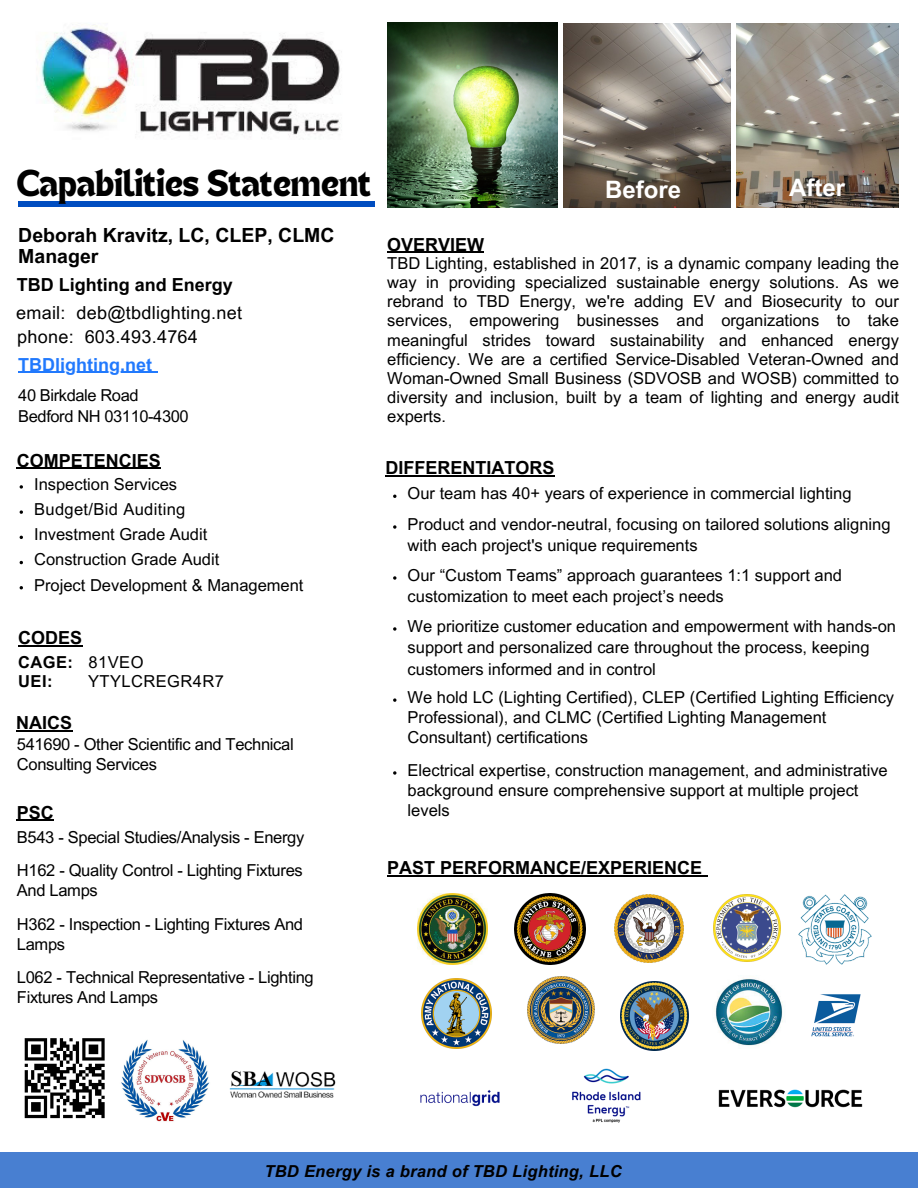
<style>
.page{position:relative;width:918px;height:1188px;background:#fff}
.page>*{position:absolute;margin:0;border:0;box-sizing:border-box;transform-origin:0 0}
.t1{font:27px "TANHEADLINE";color:#000}
.t2{font:700 24px "Arial MT Pro";color:#fff}
.t3{font:700 19.5px "Arial MT Pro";color:#000}
.t4{font:700 18px "Arial MT Pro";color:#000}
.t5{font:18px "Arial MT Pro";letter-spacing:.015em;color:#000}
.t6{font:700 18px "Arial MT Pro";color:#2179fd}
.t7{font:16.5px/19.2px "Arial MT Pro";color:#000}
.t8{font:16.5px/20.1px "Arial MT Pro";letter-spacing:-.02em;color:#000}
.t9{font:italic 700 16.5px "Arial MT Pro";letter-spacing:.015em;color:#000}
.t10{font:16.5px "Arial MT Pro";letter-spacing:-.025em;color:#000}
.t11{font:16.5px "Arial MT Pro";letter-spacing:.02em;color:#000}
.t12{font:700 16.5px "Arial MT Pro";letter-spacing:.025em;color:#000}
.t13{font:16.5px "Arial MT Pro";letter-spacing:.025em;color:#000}
.s1{font-weight:400}
</style>
<div class="page">
<img style="left:387px;top:22px;width:170px;height:186px">
<img style="left:38px;top:25px;width:302px;height:112px">
<div style="left:0;top:1152px;width:918px;height:36px;background:#487fd1"></div>
<img style="left:564px;top:23px;width:166px;height:185px">
<img style="left:737px;top:23px;width:162px;height:185px">
<img style="left:121px;top:1039px;width:89px;height:83px">
<img style="left:229px;top:1070px;width:107px;height:28px">
<hr style="left:387px;top:875px;width:315px;height:2px;background:#000">
<img style="left:615px;top:894px;width:68px;height:69px">
<img style="left:417px;top:893px;width:71px;height:71px">
<img style="left:713px;top:894px;width:68px;height:68px">
<img style="left:811px;top:994px;width:50px;height:43px">
<img style="left:421px;top:978px;width:70px;height:70px">
<img style="left:798px;top:894px;width:73px;height:70px">
<img style="left:528px;top:976px;width:66px;height:68px">
<img style="left:620px;top:982px;width:69px;height:68px">
<img style="left:514px;top:893px;width:71px;height:71px">
<img style="left:714px;top:978px;width:69px;height:68px">
<img style="left:718px;top:1089px;width:145px;height:19px">
<img style="left:572px;top:1068px;width:69px;height:55px">
<img style="left:420px;top:1090px;width:80px;height:17px">
<svg style="left:25px;top:1038px;width:80px;height:80px"></svg>
<div style="left:18px;top:201px;width:357px;height:6px;background:#004dc0"></div>
<hr style="left:16px;top:730px;width:56px;height:1px;background:#000">
<hr style="left:18px;top:645px;width:64px;height:1px;background:#000">
<hr style="left:387px;top:252px;width:97px;height:1px;background:#000">
<hr style="left:17px;top:820px;width:37px;height:1px;background:#000">
<hr style="left:17px;top:468px;width:144px;height:1px;background:#000">
<svg style="left:20px;top:510px;width:3px;height:4px"></svg>
<svg style="left:20px;top:485px;width:3px;height:4px"></svg>
<hr style="left:18px;top:372px;width:134px;height:1px;background:#2179fd">
<hr style="left:385px;top:475px;width:169px;height:1px;background:#000">
<svg style="left:393px;top:525px;width:3px;height:4px"></svg>
<svg style="left:393px;top:576px;width:3px;height:4px"></svg>
<svg style="left:393px;top:627px;width:3px;height:4px"></svg>
<svg style="left:393px;top:698px;width:3px;height:4px"></svg>
<svg style="left:393px;top:771px;width:3px;height:4px"></svg>
<p class="t1" style="left:16px;top:168px;width:356px">Capabilities Statement</p>
<p class="t3" style="left:18px;top:228px;width:318px">Deborah Kravitz, LC, CLEP, CLMC</p>
<p class="t3" style="left:18px;top:249px;width:82px">Manager</p>
<p class="t4" style="left:17px;top:278px;width:218px">TBD Lighting and Energy</p>
<p class="t5" style="left:16px;top:306px;width:227px">email: deb@tbdlighting.net</p>
<p class="t5" style="left:17px;top:330px;width:182px">phone: 603.493.4764</p>
<p class="t6" style="left:18px;top:357px;width:135px">TBDlighting.net</p>
<p class="t10" style="left:18px;top:389px;width:122px">40 Birkdale Road</p>
<p class="t10" style="left:18px;top:410px;width:172px">Bedford NH 03110-4300</p>
<p class="t4" style="left:17px;top:454px;width:146px">COMPETENCIES</p>
<p class="t7" style="left:34px;top:476px;width:144px">Inspection Services</p>
<p class="t11" style="left:34px;top:503px;width:153px">Budget/Bid Auditing</p>
<p class="t7" style="left:34px;top:552px;width:187px">Construction Grade Audit</p>
<p class="t7" style="left:34px;top:527px;width:175px">Investment Grade Audit</p>
<p class="t7" style="left:34px;top:577px;width:271px">Project Development &amp; Management</p>
<p class="t4" style="left:18px;top:631px;width:66px">CODES</p>
<p class="t12" style="left:18px;top:656px;width:127px">CAGE: <span class="s1">81VEO</span></p>
<p class="t12" style="left:18px;top:675px;width:36px">UEI:</p>
<p class="t13" style="left:88px;top:675px;width:137px">YTYLCREGR4R7</p>
<p class="t4" style="left:16px;top:716px;width:57px">NAICS</p>
<p class="t8" style="left:17px;top:736px;width:278px">541690 - Other Scientific and Technical<br>Consulting Services</p>
<p class="t4" style="left:17px;top:806px;width:39px">PSC</p>
<p class="t8" style="left:17px;top:829px;width:289px">B543 - Special Studies/Analysis - Energy</p>
<p class="t8" style="left:17px;top:862px;width:287px">H162 - Quality Control - Lighting Fixtures<br>And Lamps</p>
<p class="t8" style="left:17px;top:916px;width:288px">H362 - Inspection - Lighting Fixtures And<br>Lamps</p>
<p class="t8" style="left:17px;top:969px;width:298px">L062 - Technical Representative - Lighting<br>Fixtures And Lamps</p>
<p class="t4" style="left:387px;top:237px;width:98px">OVERVIEW</p>
<p class="t2" style="left:605px;top:180px;width:77px">Before</p>
<p class="t2" style="left:789px;top:179px;width:57px">After</p>
<p class="t7" style="left:387px;top:256px;width:513px;text-align:justify">TBD Lighting, established in 2017, is a dynamic company leading the way in providing specialized sustainable energy solutions. As we rebrand to TBD Energy, we're adding EV and Biosecurity to our services, empowering businesses and organizations to take meaningful strides toward sustainability and enhanced energy efficiency. We are a certified Service-Disabled Veteran-Owned and Woman-Owned Small Business (SDVOSB and WOSB) committed to diversity and inclusion, built by a team of lighting and energy audit experts.</p>
<p class="t4" style="left:385px;top:461px;width:171px">DIFFERENTIATORS</p>
<p class="t7" style="left:408px;top:486px;width:445px">Our team has 40+ years of experience in commercial lighting</p>
<p class="t7" style="left:408px;top:515px;width:484px;line-height:21.3px">Product and vendor-neutral, focusing on tailored solutions aligning with each project's unique requirements</p>
<p class="t7" style="left:408px;top:566px;width:436px;line-height:21.3px">Our “Custom Teams” approach guarantees 1:1 support and customization to meet each project’s needs</p>
<p class="t7" style="left:408px;top:617px;width:490px;line-height:21.3px">We prioritize customer education and empowerment with hands-on support and personalized care throughout the process, keeping customers informed and in control</p>
<p class="t7" style="left:408px;top:689px;width:488px;line-height:20.2px">We hold LC (Lighting Certified), CLEP (Certified Lighting Efficiency<br>Professional), and CLMC (Certified Lighting Management<br>Consultant) certifications</p>
<p class="t7" style="left:408px;top:762px;width:482px;line-height:20.2px">Electrical expertise, construction management, and administrative background ensure comprehensive support at multiple project levels</p>
<p class="t4" style="left:387px;top:861px;width:317px">PAST PERFORMANCE/EXPERIENCE</p>
<p class="t9" style="left:264px;top:1165px;width:359px">TBD Energy is a brand of TBD Lighting, LLC</p>
</div>
